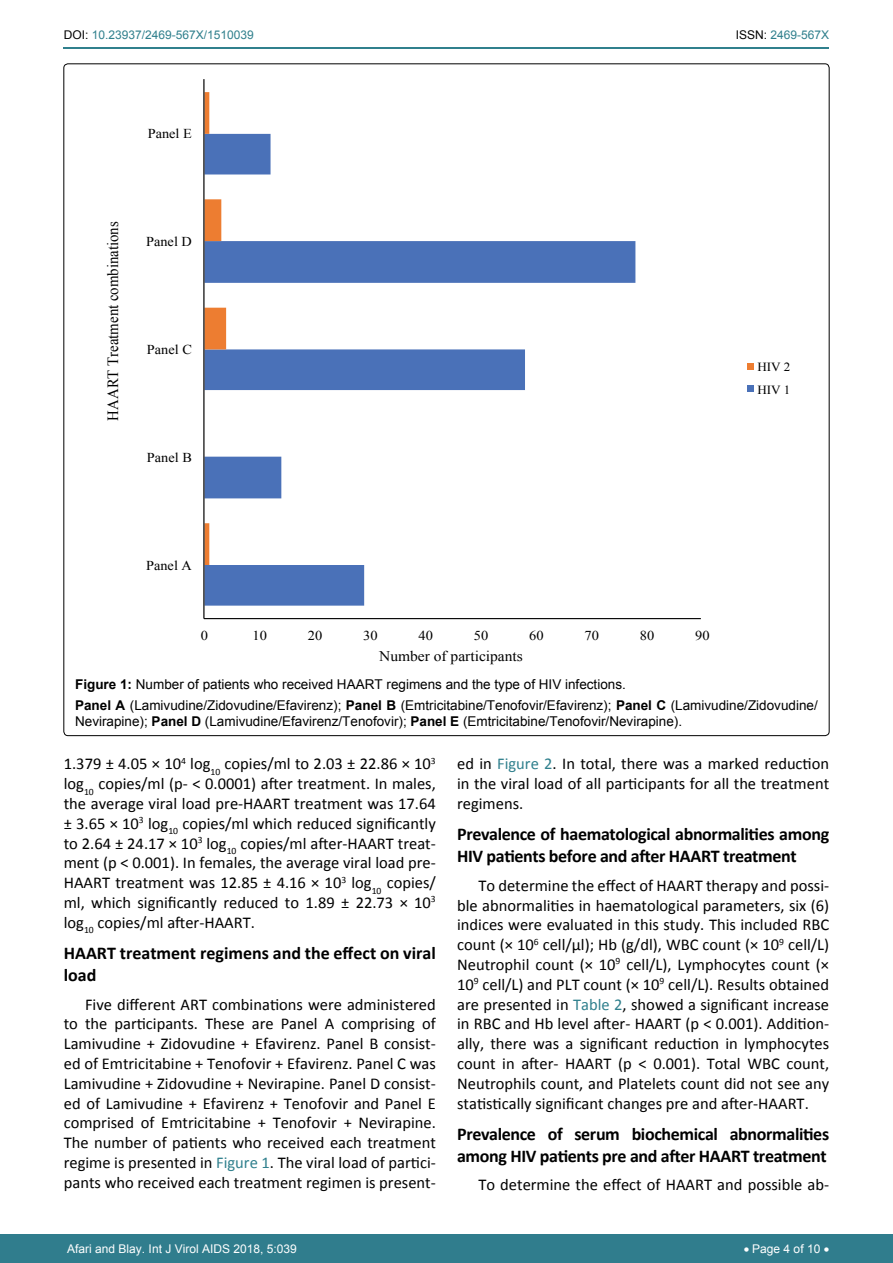
<style>
.page{position:relative;width:893px;height:1263px;background:#fff}
.page>*{position:absolute;margin:0;border:0;box-sizing:border-box;transform-origin:0 0}
.t1{font:700 18px/22.5px "Calibri";letter-spacing:-.02em;color:#000}
.t2{font:700 18px/22.5px "Calibri";color:#000}
.t3{font:16.5px/19.8px "Calibri";color:#000;text-align:justify}
.t4{font:15.6px "Times New Roman";color:#010101;scale:.95 1}
.t5{font:14.7px "Times New Roman";color:#010101;scale:1.05 1}
.t6{font:13.5px/20.4px "Arial";color:#000}
.t7{font:13.5px "Times New Roman";color:#010101;scale:1.05 1}
.t8{font:13.5px "Times New Roman";color:#010101;scale:1.06 1}
.t9{font:12.45px/22.6px "Times New Roman";color:#010101;scale:1.05 1}
.t10{font:12px "Arial";color:#fff}
.t11{font:12px "Arial";color:#30808d}
.s1{color:#000}
.s2{font-weight:700}
.s3{color:#30808d}
</style>
<div class="page">
<div style="left:0;top:1234px;width:893px;height:29px;background:#307d8d"></div>
<hr style="left:64px;top:47px;width:765px;height:2px;background:#30808d">
<svg style="left:203px;top:79px;width:551px;height:541px"></svg>
<p class="t11" style="left:64px;top:27px;width:192px"><span class="s1">DOI:</span> 10.23937/2469-567X/1510039</p>
<p class="t11" style="left:736px;top:27px;width:95px"><span class="s1">ISSN:</span> 2469-567X</p>
<p class="t7" style="left:148px;top:124px;width:44px">Panel E</p>
<p class="t4" style="left:102px;top:421px;width:211px;rotate:-90deg">HAART Treatment combinations</p>
<p class="t7" style="left:146px;top:232px;width:45px">Panel D</p>
<p class="t7" style="left:147px;top:340px;width:44px">Panel C</p>
<p class="t7" style="left:147px;top:448px;width:44px">Panel B</p>
<p class="t7" style="left:146px;top:556px;width:45px">Panel A</p>
<p class="t8" style="left:201px;top:626px;width:8px">0</p>
<p class="t8" style="left:253px;top:626px;width:15px">10</p>
<p class="t8" style="left:308px;top:626px;width:15px">20</p>
<p class="t8" style="left:363px;top:626px;width:15px">30</p>
<p class="t8" style="left:419px;top:626px;width:15px">40</p>
<p class="t8" style="left:474px;top:626px;width:15px">50</p>
<p class="t8" style="left:529px;top:626px;width:15px">60</p>
<p class="t8" style="left:585px;top:626px;width:15px">70</p>
<p class="t8" style="left:640px;top:626px;width:15px">80</p>
<p class="t8" style="left:695px;top:626px;width:15px">90</p>
<p class="t5" style="left:379px;top:646px;width:138px">Number of participants</p>
<p class="t9" style="left:757px;top:355px;width:33px">HIV 2<br>HIV 1</p>
<p class="t6" style="left:75px;top:675px;width:744px"><span class="s2">Figure 1:</span> Number of patients who received HAART regimens and the type of HIV infections.<br><span class="s2">Panel A</span> (Lamivudine/Zidovudine/Efavirenz); <span class="s2">Panel B</span> (Emtricitabine/Tenofovir/Efavirenz); <span class="s2">Panel C</span> (Lamivudine/Zidovudine/</p>
<p class="t6" style="left:75px;top:711px;width:608px">Nevirapine); <span class="s2">Panel D</span> (Lamivudine/Efavirenz/Tenofovir); <span class="s2">Panel E</span> (Emtricitabine/Tenofovir/Nevirapine).</p>
<p class="t3" style="left:64px;top:754px;width:374px">1.379 ± 4.05 × 10<sup>4</sup> log<sub>10</sub> copies/ml to 2.03 ± 22.86 × 10<sup>3 </sup>log<sub>10</sub> copies/ml (p- &lt; 0.0001) after treatment. In males, the average viral load pre-HAART treatment was 17.64 ± 3.65 × 10<sup>3</sup> log<sub>10</sub> copies/ml which reduced significantly to 2.64 ± 24.17 × 10<sup>3</sup> log<sub>10</sub> copies/ml after-HAART treat&shy;ment (p &lt; 0.001). In females, the average viral load pre-HAART treatment was 12.85 ± 4.16 × 10<sup>3</sup> log<sub>10</sub> copies/ ml, which significantly reduced to 1.89 ± 22.73 × 10<sup>3 </sup>log<sub>10</sub> copies/ml after-HAART.</p>
<p class="t2" style="left:64px;top:941px;width:374px">HAART treatment regimens and the effect on viral load</p>
<p class="t3" style="left:64px;top:994px;width:374px;text-indent:21px">Five different ART combinations were administered to the participants. These are Panel A comprising of Lamivudine + Zidovudine + Efavirenz. Panel B consist&shy;ed of Emtricitabine + Tenofovir + Efavirenz. Panel C was Lamivudine + Zidovudine + Nevirapine. Panel D consist&shy;ed of Lamivudine + Efavirenz + Tenofovir and Panel E comprised of Emtricitabine + Tenofovir + Nevirapine.<br>The number of patients who received each treatment regime is presented in <span class="s3">Figure 1</span>. The viral load of partici&shy;pants who received each treatment regimen is present-</p>
<p class="t3" style="left:457px;top:754px;width:374px">ed in <span class="s3">Figure 2</span>. In total, there was a marked reduction in the viral load of all participants for all the treatment regimens.</p>
<p class="t1" style="left:457px;top:823px;width:374px">Prevalence of haematological abnormalities among<br>HIV patients before and after HAART treatment</p>
<p class="t3" style="left:457px;top:875px;width:374px;text-indent:21px">To determine the effect of HAART therapy and possi&shy;ble abnormalities in haematological parameters, six (6) indices were evaluated in this study. This included RBC count (× 10<sup>6</sup> cell/µl); Hb (g/dl), WBC count (× 10<sup>9</sup> cell/L)<br>Neutrophil count (× 10<sup>9</sup> cell/L), Lymphocytes count (× 10<sup>9</sup> cell/L) and PLT count (× 10<sup>9</sup> cell/L). Results obtained are presented in <span class="s3">Table 2</span>, showed a significant increase in RBC and Hb level after- HAART (p &lt; 0.001). Addition&shy;ally, there was a significant reduction in lymphocytes count in after- HAART (p &lt; 0.001). Total WBC count, Neutrophils count, and Platelets count did not see any statistically significant changes pre and after-HAART.</p>
<p class="t1" style="left:457px;top:1122px;width:374px">Prevalence of serum biochemical abnormalities among HIV patients pre and after HAART treatment</p>
<p class="t3" style="left:478px;top:1175px;width:352px">To determine the effect of HAART and possible ab-</p>
<p class="t10" style="left:67px;top:1241px;width:231px">Afari and Blay. Int J Virol AIDS 2018, 5:039</p>
<p class="t10" style="left:744px;top:1241px;width:87px">• Page 4 of 10 •</p>
</div>
